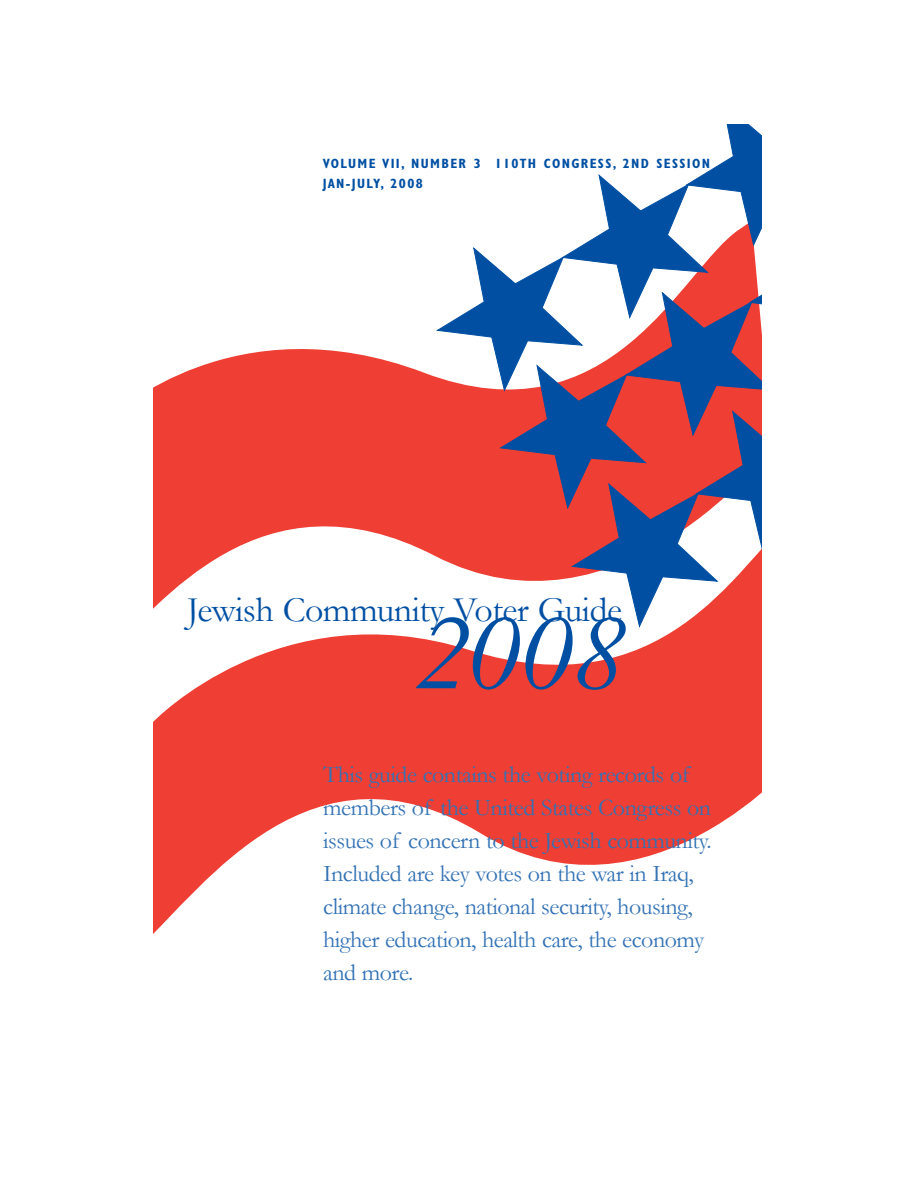
<style>
.page{position:relative;width:918px;height:1188px;background:#fff}
.page>*{position:absolute;margin:0;border:0;box-sizing:border-box;transform-origin:0 0}
.t1{font:italic 112.35px "Garamond";color:#004fa3}
.t2{font:36px "Garamond";letter-spacing:-.015em;color:#004fa3}
.t3{font:24px/33px "Garamond";letter-spacing:-.02em;color:#3372b5}
.t4{font:700 condensed 13.5px/19.5px "Gill Sans";letter-spacing:.1em;color:#004fa3}
</style>
<div class="page">
<svg style="left:154px;top:349px;width:281px;height:126px;background:#f04e44"></svg>
<svg style="left:154px;top:475px;width:607px;height:458px;fill:#ef3e33"></svg>
<svg style="left:435px;top:124px;width:326px;height:505px"></svg>
<p class="t4" style="left:323px;top:154px;width:387px">VOLUME VII, NUMBER 3 110TH CONGRESS, 2ND SESSION<br>JAN-JULY, 2008</p>
<h2 class="t2" style="left:187px;top:588px;width:437px">Jewish Community Voter Guide</h2>
<h1 class="t1" style="left:414px;top:586px;width:212px">2008</h1>
<p class="t3" style="left:323px;top:758px;width:390px">This guide contains the voting records of members of the United States Congress on issues of concern to the Jewish community.<br>Included are key votes on the war in Iraq, climate change, national security, housing, higher education, health care, the economy and more.</p>
</div>
